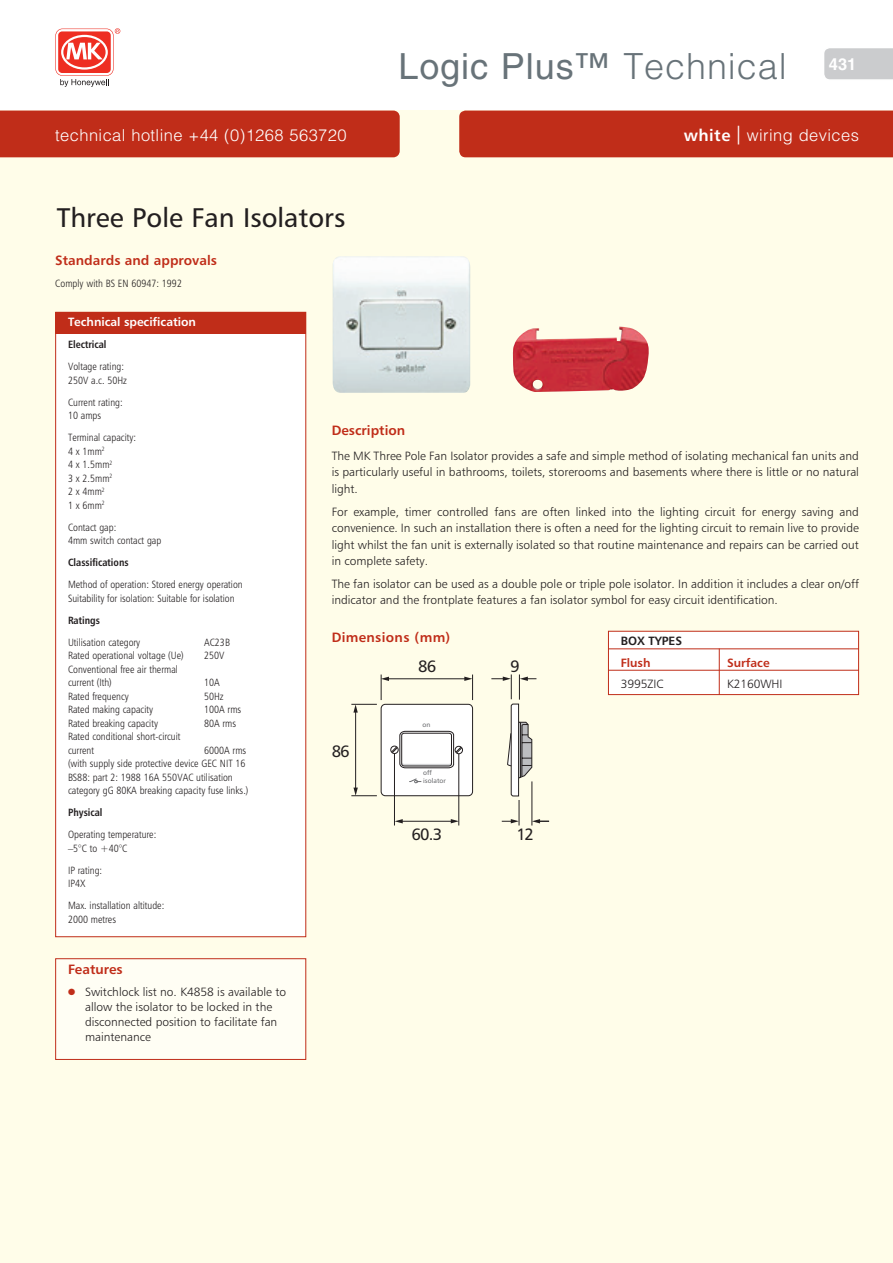
<style>
.page{position:relative;width:893px;height:1263px;background:#fff}
.page>*{position:absolute;margin:0;border:0;box-sizing:border-box;transform-origin:0 0}
.t1{font:36px "Helvetica LT Std";letter-spacing:.025em;color:#687379}
.t2{font:27px "Humanist 777 BT Roman B";color:#231f20}
.t3{font:300 16.5px "Helvetica LT Std";letter-spacing:.025em;color:#fff}
.t4{font:16.5px "Humanist 777 BT Roman B";letter-spacing:-.05em;color:#231f20}
.t5{font:13.5px "Humanist 777 BT Bold B";color:#c02d19}
.t6{font:13.5px "Humanist 777 BT Bold B";letter-spacing:.025em;color:#c02d19}
.t7{font:12px/16.5px "Humanist 777 BT Light B";color:#231f20}
.t8{font:12px "Humanist 777 BT Bold B";letter-spacing:-.005em;color:#fff}
.t9{font:12px "Humanist 777 BT Bold B";letter-spacing:-.005em;color:#c02d19}
.t10{font:12px "Humanist 777 BT Bold B";letter-spacing:-.005em;color:#231f20}
.t11{font:10.5px/13.5px "Humanist 777 BT Light Condensed B";color:#231f20}
.t12{font:10.5px "Humanist 777 BT Bold Condensed B";color:#231f20}
.t13{font:6.75px/7.9px "Humanist 777 BT Roman B";color:#6c6d70}
.s1{font-weight:300}
.s2{font-family:"Humanist 777 BT Bold B";font-weight:400}
.s3{font-weight:400;font-size:24.75px}
.s4{color:#c02d19}
</style>
<div class="page">
<div style="left:0;top:111px;width:892px;height:1152px;background:#fffde9"></div>
<div style="left:459px;top:111px;width:433px;height:46px;background:#c02d19"></div>
<svg style="left:824px;top:48px;width:68px;height:32px;background:#cdcecf"></svg>
<div style="left:0;top:111px;width:400px;height:46px;background:#c02d19"></div>
<svg style="left:55px;top:28px;width:65px;height:59px"></svg>
<div style="left:56px;top:959px;width:250px;height:100px;background:#fffef4"></div>
<div style="left:55px;top:958px;width:251px;height:102px;border:1px solid #c02d19"></div>
<div style="left:381px;top:704px;width:92px;height:92px;background:#fff;border-radius:4px"></div>
<div style="left:381px;top:704px;width:92px;height:92px;border:1px solid #231f20;border-radius:4px"></div>
<hr style="left:387px;top:678px;width:80px;height:1px;background:#231f20">
<svg style="left:464px;top:674px;width:9px;height:26px"></svg>
<hr style="left:355px;top:709px;width:1px;height:82px;background:#231f20">
<svg style="left:351px;top:674px;width:38px;height:38px"></svg>
<svg style="left:351px;top:787px;width:26px;height:9px"></svg>
<hr style="left:399px;top:821px;width:55px;height:1px;background:#231f20">
<svg style="left:451px;top:819px;width:7px;height:4px"></svg>
<svg style="left:395px;top:819px;width:8px;height:4px"></svg>
<hr style="left:394px;top:753px;width:1px;height:72px;background:#231f20">
<hr style="left:458px;top:754px;width:1px;height:71px;background:#231f20">
<svg style="left:390px;top:731px;width:73px;height:37px"></svg>
<div style="left:401px;top:733px;width:51px;height:33px;border:1px solid #231f20;border-radius:2px"></div>
<svg style="left:409px;top:778px;width:12px;height:5px"></svg>
<svg style="left:491px;top:674px;width:58px;height:151px"></svg>
<div style="left:608px;top:631px;width:251px;height:64px;background:#fff;border:1px solid #c02d19"></div>
<hr style="left:608px;top:648px;width:251px;height:1px;background:#c02d19">
<hr style="left:608px;top:670px;width:251px;height:1px;background:#c02d19">
<hr style="left:719px;top:648px;width:1px;height:47px;background:#c02d19">
<img style="left:513px;top:326px;width:136px;height:66px">
<img style="left:333px;top:256px;width:137px;height:137px">
<div style="left:55px;top:312px;width:251px;height:625px;background:#fff;border:1px solid #c02d19"></div>
<div style="left:55px;top:312px;width:251px;height:21px;background:#c02d19"></div>
<h1 class="t1" style="left:398px;top:46px;width:459px">Logic Plus™ <span class="s1">Technical</span> <sup>431</sup></h1>
<h3 class="t3" style="left:55px;top:124px;width:293px">technical hotline +44 (0)1268 563720</h3>
<h3 class="t3" style="left:684px;top:124px;width:177px"><span class="s2">white</span> <span class="s3">|</span> wiring devices</h3>
<h2 class="t2" style="left:57px;top:201px;width:290px">Three Pole Fan Isolators</h2>
<p class="t5" style="left:55px;top:251px;width:163px">Standards and approvals</p>
<p class="t11" style="left:55px;top:276px;width:128px">Comply with BS EN 60947: 1992</p>
<p class="t8" style="left:68px;top:314px;width:129px">Technical specification</p>
<p class="t12" style="left:68px;top:338px;width:40px">Electrical</p>
<p class="t11" style="left:68px;top:360px;width:60px">Voltage rating:<br>250V a.c. 50Hz</p>
<p class="t11" style="left:68px;top:395px;width:56px">Current rating:<br>10 amps</p>
<p class="t11" style="left:68px;top:431px;width:70px">Terminal capacity:<br>4 x 1mm<sup>2<br></sup>4 x 1.5mm<sup>2<br></sup>3 x 2.5mm<sup>2<br></sup>2 x 4mm<sup>2<br></sup>1 x 6mm<sup>2</sup></p>
<p class="t11" style="left:68px;top:520px;width:95px">Contact gap:<br>4mm switch contact gap</p>
<p class="t12" style="left:68px;top:556px;width:62px">Classifications</p>
<p class="t11" style="left:68px;top:578px;width:176px">Method of operation: Stored energy operation<br>Suitability for isolation: Suitable for isolation</p>
<p class="t12" style="left:68px;top:613px;width:34px">Ratings</p>
<p class="t11" style="left:68px;top:635px;width:74px">Utilisation category</p>
<p class="t11" style="left:204px;top:635px;width:27px">AC23B</p>
<p class="t11" style="left:68px;top:649px;width:117px">Rated operational voltage (Ue)</p>
<p class="t11" style="left:204px;top:649px;width:22px">250V</p>
<p class="t11" style="left:68px;top:662px;width:111px">Conventional free air thermal current (Ith)</p>
<p class="t11" style="left:204px;top:676px;width:17px">10A</p>
<p class="t11" style="left:68px;top:689px;width:62px">Rated frequency</p>
<p class="t11" style="left:204px;top:689px;width:21px">50Hz</p>
<p class="t11" style="left:68px;top:703px;width:87px">Rated making capacity</p>
<p class="t11" style="left:204px;top:703px;width:39px">100A rms</p>
<p class="t11" style="left:68px;top:716px;width:92px">Rated breaking capacity</p>
<p class="t11" style="left:204px;top:716px;width:34px">80A rms</p>
<p class="t11" style="left:68px;top:730px;width:114px">Rated conditional short-circuit current</p>
<p class="t11" style="left:68px;top:743px;width:182px;text-indent:136px">6000A rms (with supply side protective device GEC NIT 16<br>BS88: part 2: 1988 16A 550VAC utilisation category gG 80KA breaking capacity fuse links.)</p>
<p class="t12" style="left:68px;top:806px;width:36px">Physical</p>
<p class="t11" style="left:68px;top:828px;width:90px">Operating temperature: –5°C to +40°C</p>
<p class="t11" style="left:68px;top:863px;width:36px">IP rating:<br>IP4X</p>
<p class="t11" style="left:68px;top:899px;width:98px">Max. installation altitude:<br>2000 metres</p>
<p class="t5" style="left:68px;top:961px;width:56px">Features</p>
<p class="t7" style="left:85px;top:984px;width:203px;line-height:15px;text-indent:-17px"><span class="s4">●</span> Switchlock list no. K4858 is available to allow the isolator to be locked in the disconnected position to facilitate fan maintenance</p>
<p class="t5" style="left:332px;top:421px;width:75px">Description</p>
<p class="t7" style="left:332px;top:447px;width:529px;text-align:justify">The MK Three Pole Fan Isolator provides a safe and simple method of isolating mechanical fan units and is particularly useful in bathrooms, toilets, storerooms and basements where there is little or no natural light.</p>
<p class="t7" style="left:332px;top:503px;width:529px;text-align:justify">For example, timer controlled fans are often linked into the lighting circuit for energy saving and convenience. In such an installation there is often a need for the lighting circuit to remain live to provide light whilst the fan unit is externally isolated so that routine maintenance and repairs can be carried out in complete safety.</p>
<p class="t7" style="left:332px;top:575px;width:529px">The fan isolator can be used as a double pole or triple pole isolator. In addition it includes a clear on/off indicator and the frontplate features a fan isolator symbol for easy circuit identification.</p>
<p class="t6" style="left:332px;top:628px;width:120px">Dimensions (mm)</p>
<p class="t10" style="left:621px;top:633px;width:63px">BOX TYPES</p>
<p class="t9" style="left:621px;top:655px;width:31px">Flush</p>
<p class="t9" style="left:727px;top:655px;width:44px">Surface</p>
<p class="t7" style="left:621px;top:675px;width:44px">3995ZIC</p>
<p class="t7" style="left:727px;top:675px;width:57px">K2160WHI</p>
<h3 class="t4" style="left:418px;top:655px;width:20px">86</h3>
<h3 class="t4" style="left:510px;top:656px;width:11px">9</h3>
<h3 class="t4" style="left:332px;top:741px;width:20px">86</h3>
<p class="t13" style="left:423px;top:721px;width:9px">on</p>
<p class="t13" style="left:423px;top:769px;width:24px">off isolator</p>
<h3 class="t4" style="left:411px;top:824px;width:32px">60.3</h3>
<h3 class="t4" style="left:517px;top:824px;width:19px">12</h3>
</div>
